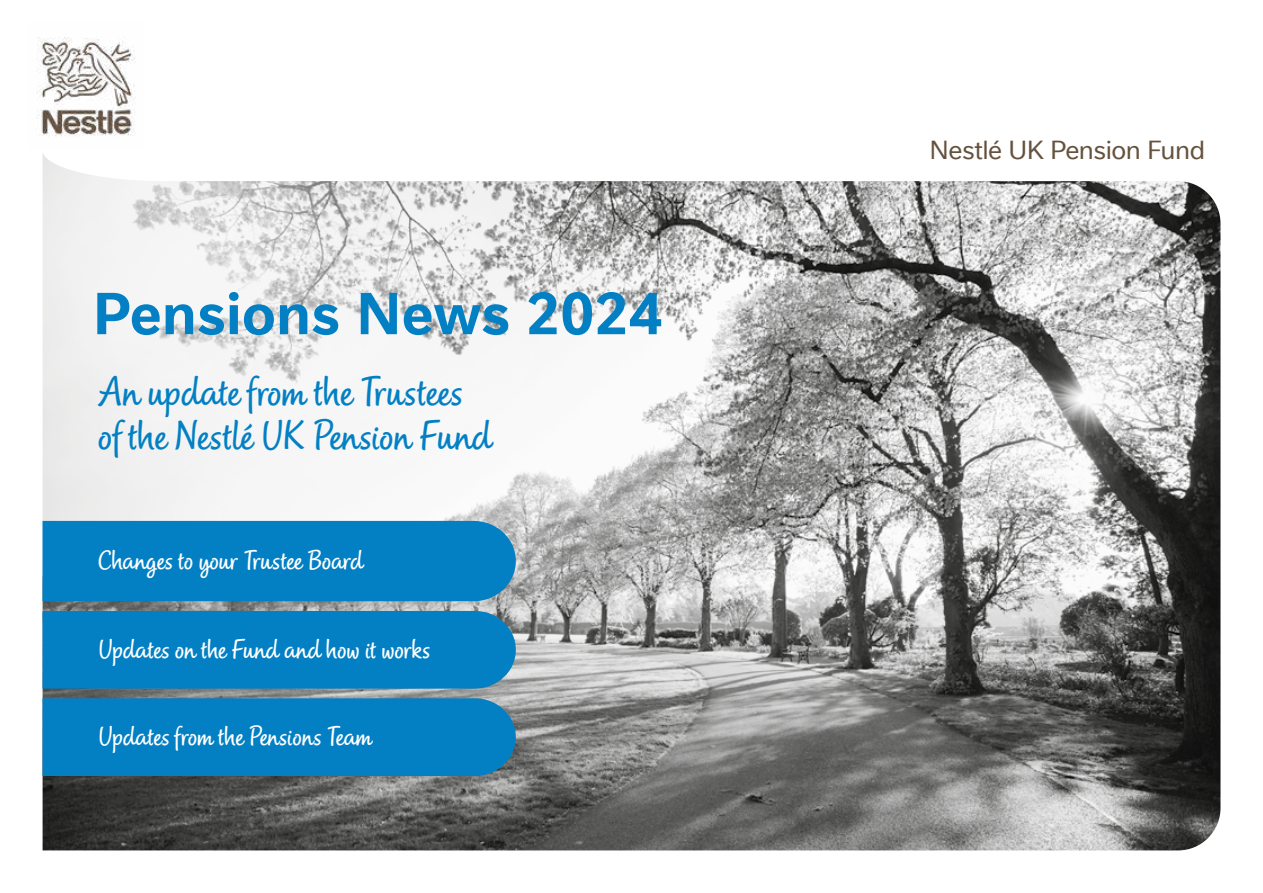
<style>
.page{position:relative;width:1263px;height:893px;background:#fff}
.page>*{position:absolute;margin:0;border:0;box-sizing:border-box;transform-origin:0 0}
.t1{font:700 57px "Nestle Text TF";color:#0380c4}
.t2{font:43.5px/43.5px "Nestle Script Office EUR";color:#0380c4}
.t3{font:28.5px "Nestle Script Office EUR";color:#fff}
.t4{font:25.5px "Nestle Text TF";letter-spacing:-.02em;color:#64523e}
</style>
<div class="page">
<img style="left:43px;top:154px;width:1177px;height:696px">
<img style="left:36px;top:37px;width:100px;height:100px">
<div style="left:43px;top:521px;width:473px;height:80px;background:#0380c4"></div>
<div style="left:43px;top:698px;width:473px;height:78px;background:#0380c4"></div>
<div style="left:43px;top:611px;width:473px;height:78px;background:#0380c4"></div>
<h1 class="t1" style="left:92px;top:272px;width:572px">Pensions News 2024</h1>
<h2 class="t2" style="left:98px;top:371px;width:395px">An update from the Trustees of the Nestlé UK Pension Fund</h2>
<p class="t3" style="left:98px;top:544px;width:266px">Changes to your Trustee Board</p>
<p class="t3" style="left:98px;top:633px;width:333px">Updates on the Fund and how it works</p>
<p class="t3" style="left:98px;top:720px;width:275px">Updates from the Pensions Team</p>
<p class="t4" style="left:930px;top:132px;width:277px">Nestlé UK Pension Fund</p>
</div>
